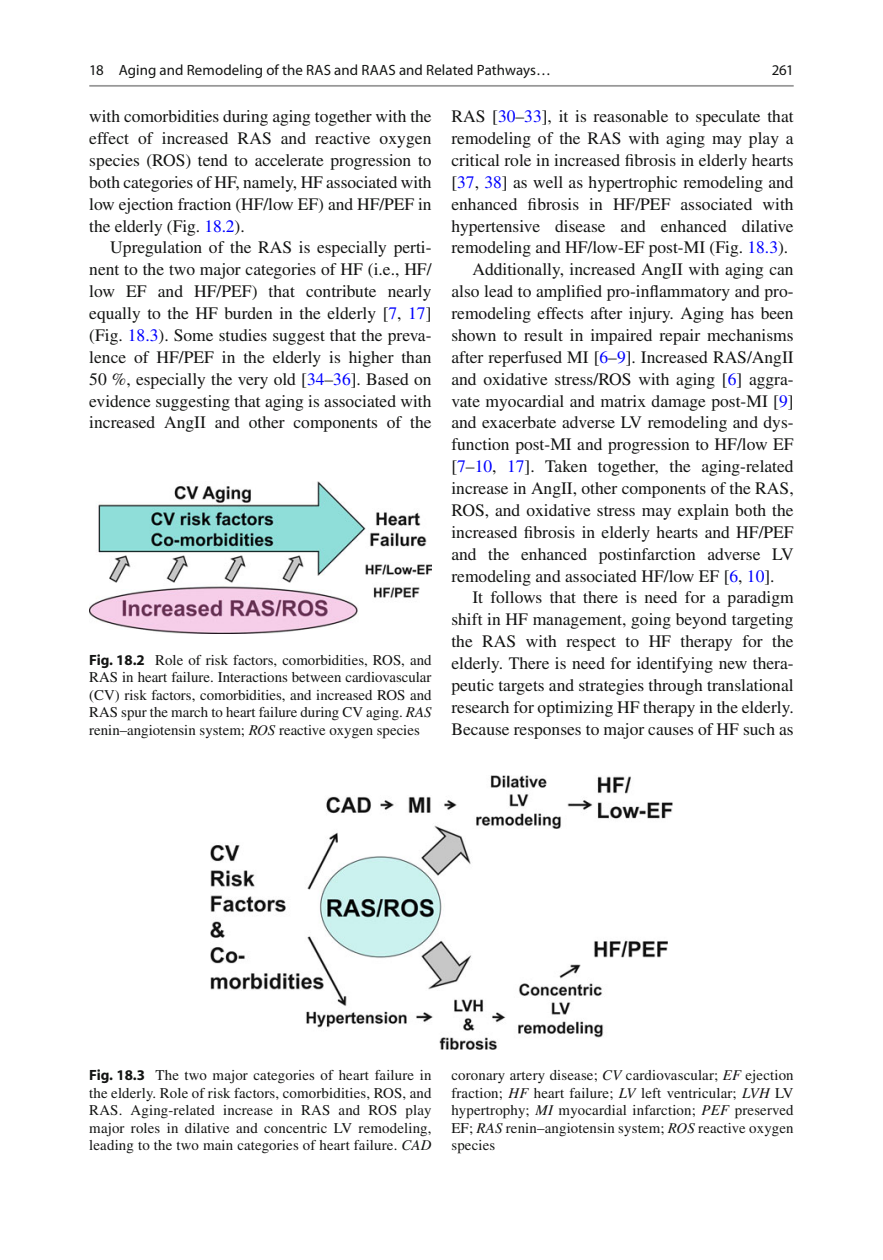
<style>
.page{position:relative;width:883px;height:1260px;background:#fff}
.page>*{position:absolute;margin:0;border:0;box-sizing:border-box;transform-origin:0 0}
.t1{font:17.5px/21.9px "Times";color:#131413;text-align:justify}
.t2{font:14.88px/17.5px "Times";letter-spacing:.01em;color:#131413;text-align:justify}
.t3{font:14.88px "Myriad";letter-spacing:.005em;color:#131413}
.s1{color:#00f}
.s2{font-family:"Myriad";font-weight:700}
.s3{font-style:italic}
</style>
<div class="page">
<img style="left:89px;top:482px;width:343px;height:151px">
<img style="left:210px;top:775px;width:462px;height:274px">
<hr style="left:89px;top:85px;width:705px;height:2px;background:#989898">
<p class="t3" style="left:89px;top:64px;width:463px">18 Aging and Remodeling of the RAS and RAAS and Related Pathways…</p>
<p class="t3" style="left:772px;top:64px;width:23px">261</p>
<p class="t1" style="left:89px;top:107px;width:344px">with comorbidities during aging together with the effect of increased RAS and reactive oxygen species (ROS) tend to accelerate progression to both categories of HF, namely, HF associated with low ejection fraction (HF/low EF) and HF/PEF in the elderly (Fig. <span class="s1">18.2</span> ).</p>
<p class="t1" style="left:89px;top:238px;width:344px;text-indent:21px">Upregulation of the RAS is especially perti&shy;nent to the two major categories of HF (i.e., HF/ low EF and HF/PEF) that contribute nearly equally to the HF burden in the elderly [ <span class="s1">7</span> , <span class="s1">17</span> ] (Fig. <span class="s1">18.3</span> ). Some studies suggest that the preva&shy;lence of HF/PEF in the elderly is higher than 50 %, especially the very old [ <span class="s1">34</span> – <span class="s1">36</span> ]. Based on evidence suggesting that aging is associated with increased AngII and other components of the</p>
<p class="t2" style="left:89px;top:652px;width:344px"><span class="s2">Fig. 18.2</span> Role of risk factors, comorbidities, ROS, and RAS in heart failure. Interactions between cardiovascular (CV) risk factors, comorbidities, and increased ROS and RAS spur the march to heart failure during CV aging. <span class="s3">RAS </span>renin–angiotensin system; <span class="s3">ROS</span> reactive oxygen species</p>
<p class="t1" style="left:451px;top:107px;width:344px">RAS [ <span class="s1">30</span> – <span class="s1">33</span> ], it is reasonable to speculate that</p>
<p class="t1" style="left:451px;top:129px;width:344px">remodeling of the RAS with aging may play a</p>
<p class="t1" style="left:451px;top:151px;width:344px">critical role in increased fibrosis in elderly hearts</p>
<p class="t1" style="left:451px;top:173px;width:344px">[ <span class="s1">37</span> , <span class="s1">38</span> ] as well as hypertrophic remodeling and</p>
<p class="t1" style="left:451px;top:195px;width:344px">enhanced fibrosis in HF/PEF associated with</p>
<p class="t1" style="left:451px;top:216px;width:344px">hypertensive disease and enhanced dilative</p>
<p class="t1" style="left:451px;top:238px;width:338px">remodeling and HF/low-EF post-MI (Fig. <span class="s1">18.3</span> ).</p>
<p class="t1" style="left:472px;top:260px;width:323px">Additionally, increased AngII with aging can</p>
<p class="t1" style="left:451px;top:282px;width:344px">also lead to amplified pro-inflammatory and pro-</p>
<p class="t1" style="left:451px;top:304px;width:344px">remodeling effects after injury. Aging has been</p>
<p class="t1" style="left:451px;top:326px;width:344px">shown to result in impaired repair mechanisms</p>
<p class="t1" style="left:451px;top:348px;width:344px">after reperfused MI [ <span class="s1">6</span> – <span class="s1">9</span> ]. Increased RAS/AngII</p>
<p class="t1" style="left:451px;top:370px;width:344px">and oxidative stress/ROS with aging [ <span class="s1">6</span> ] aggra-</p>
<p class="t1" style="left:451px;top:391px;width:344px">vate myocardial and matrix damage post-MI [ <span class="s1">9</span> ]</p>
<p class="t1" style="left:451px;top:413px;width:344px">and exacerbate adverse LV remodeling and dys-</p>
<p class="t1" style="left:451px;top:435px;width:344px">function post-MI and progression to HF/low EF</p>
<p class="t1" style="left:451px;top:457px;width:344px">[ <span class="s1">7</span> – <span class="s1">10</span> , <span class="s1">17</span> ]. Taken together, the aging-related</p>
<p class="t1" style="left:451px;top:479px;width:344px">increase in AngII, other components of the RAS,</p>
<p class="t1" style="left:451px;top:501px;width:344px">ROS, and oxidative stress may explain both the</p>
<p class="t1" style="left:451px;top:523px;width:344px">increased fibrosis in elderly hearts and HF/PEF</p>
<p class="t1" style="left:451px;top:545px;width:344px">and the enhanced postinfarction adverse LV</p>
<p class="t1" style="left:451px;top:566px;width:325px">remodeling and associated HF/low EF [ <span class="s1">6</span> , <span class="s1">10</span> ].</p>
<p class="t1" style="left:472px;top:588px;width:323px">It follows that there is need for a paradigm</p>
<p class="t1" style="left:451px;top:610px;width:344px">shift in HF management, going beyond targeting</p>
<p class="t1" style="left:451px;top:632px;width:344px">the RAS with respect to HF therapy for the</p>
<p class="t1" style="left:451px;top:654px;width:344px">elderly. There is need for identifying new thera-</p>
<p class="t1" style="left:451px;top:676px;width:344px">peutic targets and strategies through translational</p>
<p class="t1" style="left:451px;top:698px;width:344px">research for optimizing HF therapy in the elderly.</p>
<p class="t1" style="left:451px;top:720px;width:344px">Because responses to major causes of HF such as</p>
<p class="t2" style="left:89px;top:1068px;width:344px"><span class="s2">Fig. 18.3</span> The two major categories of heart failure in the elderly. Role of risk factors, comorbidities, ROS, and RAS. Aging-related increase in RAS and ROS play major roles in dilative and concentric LV remodeling, leading to the two main categories of heart failure. <span class="s3">CAD</span></p>
<p class="t2" style="left:451px;top:1068px;width:344px">coronary artery disease; <span class="s3">CV</span> cardiovascular; <span class="s3">EF</span> ejection fraction; <span class="s3">HF</span> heart failure; <span class="s3">LV</span> left ventricular; <span class="s3">LVH</span> LV hypertrophy; <span class="s3">MI</span> myocardial infarction; <span class="s3">PEF</span> preserved EF; <span class="s3">RAS</span> renin–angiotensin system; <span class="s3">ROS</span> reactive oxygen species</p>
</div>
